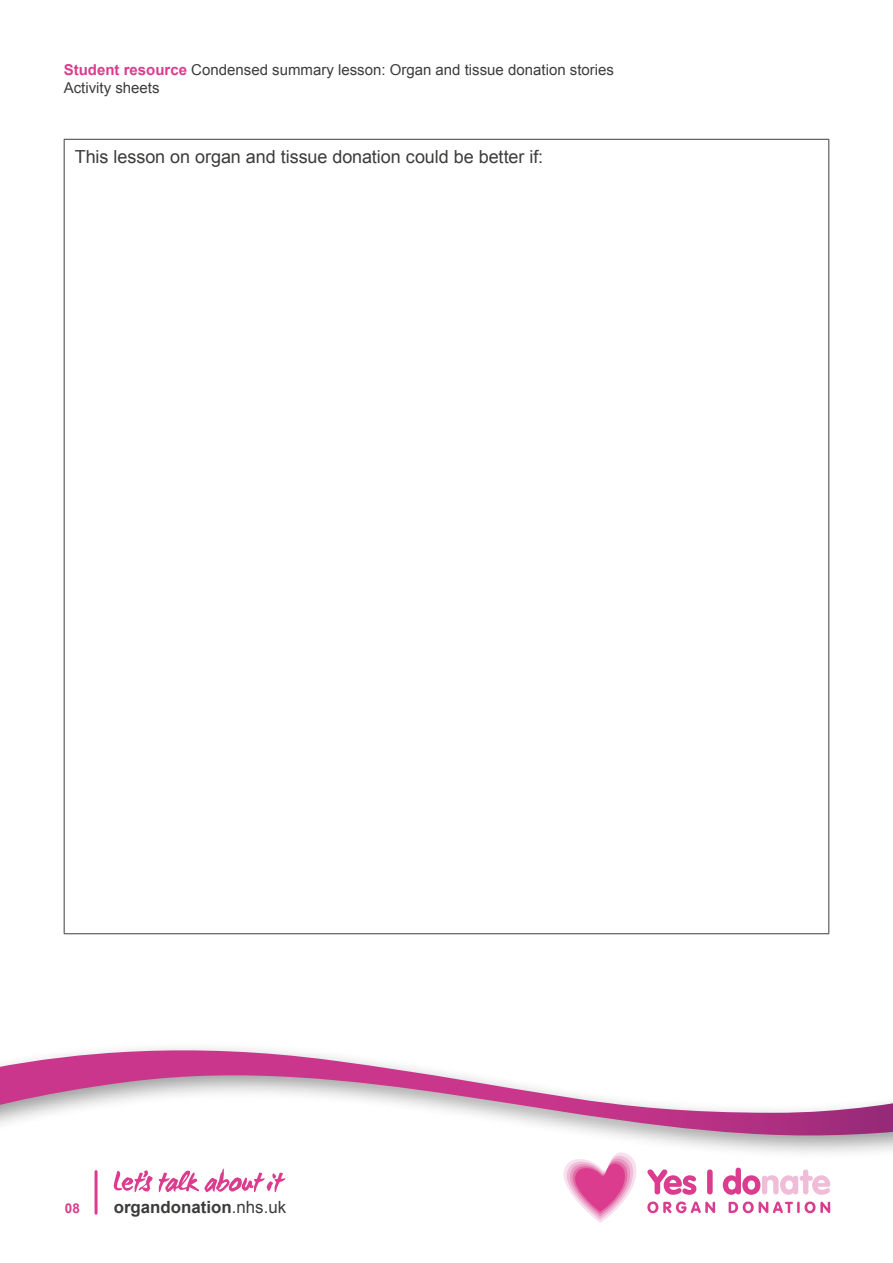
<style>
.page{position:relative;width:893px;height:1263px;background:#fff}
.page>*{position:absolute;margin:0;border:0;box-sizing:border-box;transform-origin:0 0}
.t1{font:18px "Arial";letter-spacing:-.005em;color:#3c3c3b}
.t2{font:700 16.8px "Arial";color:#3c3c3b}
.t3{font:15px/18px "Arial";color:#3c3c3b}
.t4{font:700 13.5px "Arial";color:#db3c8e}
.s1{font-weight:700;color:#db3c8e}
.s2{font-weight:400}
</style>
<div class="page">
<hr style="left:64px;top:139px;width:765px;height:1px;background:#3c3c3b">
<hr style="left:64px;top:140px;width:1px;height:793px;background:#3c3c3b">
<hr style="left:828px;top:140px;width:1px;height:793px;background:#3c3c3b">
<hr style="left:64px;top:933px;width:765px;height:1px;background:#3c3c3b">
<svg style="left:0;top:1048px;width:893px;height:103px"></svg>
<svg style="left:114px;top:1169px;width:171px;height:23px"></svg>
<hr style="left:95px;top:1171px;width:3px;height:42px;background:#db3c8e">
<svg style="left:563px;top:1152px;width:73px;height:71px"></svg>
<svg style="left:647px;top:1169px;width:49px;height:26px"></svg>
<div style="left:707px;top:1169px;width:6px;height:25px;background:#db3c8e;border-radius:3px"></div>
<svg style="left:723px;top:1168px;width:107px;height:27px"></svg>
<svg style="left:647px;top:1201px;width:68px;height:12px"></svg>
<svg style="left:729px;top:1201px;width:101px;height:12px"></svg>
<p class="t3" style="left:64px;top:61px;width:552px"><span class="s1">Student resource</span> Condensed summary lesson: Organ and tissue donation stories<br>Activity sheets</p>
<p class="t1" style="left:75px;top:145px;width:470px">This lesson on organ and tissue donation could be better if:</p>
<p class="t4" style="left:65px;top:1199px;width:17px">08</p>
<p class="t2" style="left:114px;top:1196px;width:174px">organdonation<span class="s2">.nhs.uk</span></p>
</div>
